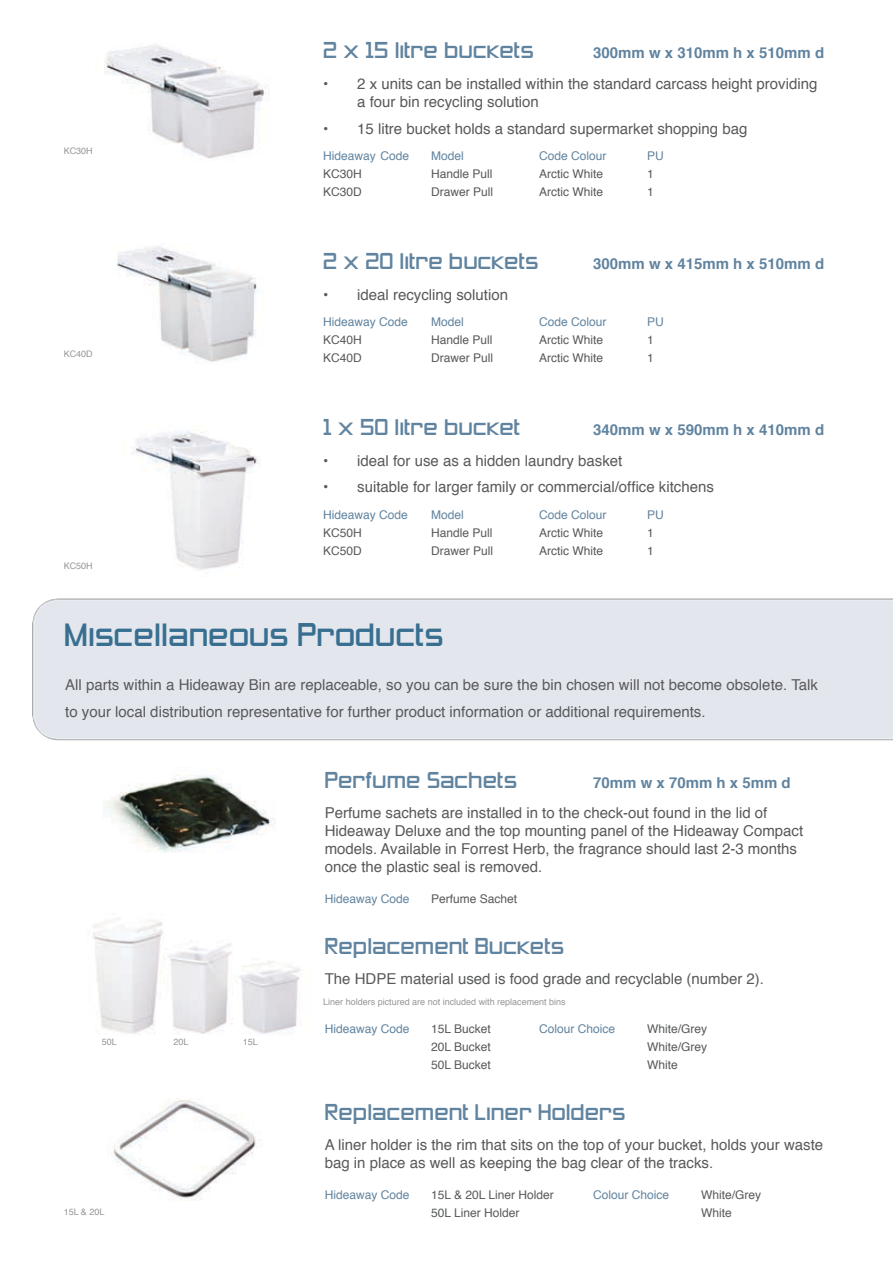
<style>
.page{position:relative;width:893px;height:1263px;background:#fff}
.page>*{position:absolute;margin:0;border:0;box-sizing:border-box;transform-origin:0 0}
.t1{font:30px "Zeroes Three";color:#386f90}
.t2{font:21px "Zeroes Three";color:#60839f}
.t3{font:15px/18px "Helvetica";color:#58595b}
.t4{font:700 15px "Helvetica";color:#60839f}
.t5{font:12px "Helvetica";color:#58595b}
.t6{font:12px "Helvetica";color:#60839f}
.t7{font:9px "Helvetica";color:#949698}
</style>
<div class="page">
<img style="left:106px;top:775px;width:169px;height:78px">
<img style="left:93px;top:918px;width:208px;height:117px">
<img style="left:113px;top:1098px;width:148px;height:103px">
<img style="left:104px;top:45px;width:165px;height:114px">
<img style="left:117px;top:246px;width:140px;height:117px">
<img style="left:131px;top:430px;width:129px;height:140px">
<p class="t7" style="left:64px;top:144px;width:31px">KC30H</p>
<p class="t7" style="left:64px;top:347px;width:31px">KC40D</p>
<p class="t7" style="left:64px;top:558px;width:31px">KC50H</p>
<h2 class="t2" style="left:323px;top:38px;width:212px">2 x 15 litre buckets</h2>
<p class="t4" style="left:593px;top:41px;width:232px">300mm w x 310mm h x 510mm d</p>
<p class="t3" style="left:357px;top:75px;width:462px;text-indent:-34px">• 2 x units can be installed within the standard carcass height providing a four bin recycling solution</p>
<p class="t3" style="left:323px;top:120px;width:426px">• 15 litre bucket holds a standard supermarket shopping bag</p>
<p class="t6" style="left:323px;top:147px;width:88px">Hideaway Code</p>
<p class="t6" style="left:431px;top:147px;width:34px">Model</p>
<p class="t6" style="left:539px;top:147px;width:69px">Code Colour</p>
<p class="t6" style="left:647px;top:147px;width:18px">PU</p>
<p class="t5" style="left:323px;top:165px;width:40px">KC30H</p>
<p class="t5" style="left:431px;top:165px;width:63px">Handle Pull</p>
<p class="t5" style="left:539px;top:165px;width:66px">Arctic White</p>
<p class="t5" style="left:647px;top:165px;width:8px">1</p>
<p class="t5" style="left:323px;top:183px;width:40px">KC30D</p>
<p class="t5" style="left:431px;top:183px;width:64px">Drawer Pull</p>
<p class="t5" style="left:539px;top:183px;width:66px">Arctic White</p>
<p class="t5" style="left:647px;top:183px;width:8px">1</p>
<h2 class="t2" style="left:323px;top:249px;width:217px">2 x 20 litre buckets</h2>
<p class="t4" style="left:593px;top:252px;width:232px">300mm w x 415mm h x 510mm d</p>
<p class="t3" style="left:323px;top:286px;width:186px">• ideal recycling solution</p>
<p class="t6" style="left:323px;top:313px;width:86px">Hideaway Code</p>
<p class="t6" style="left:431px;top:313px;width:34px">Model</p>
<p class="t6" style="left:539px;top:313px;width:69px">Code Colour</p>
<p class="t6" style="left:647px;top:313px;width:18px">PU</p>
<p class="t5" style="left:323px;top:331px;width:40px">KC40H</p>
<p class="t5" style="left:431px;top:331px;width:63px">Handle Pull</p>
<p class="t5" style="left:539px;top:331px;width:66px">Arctic White</p>
<p class="t5" style="left:647px;top:331px;width:8px">1</p>
<p class="t5" style="left:323px;top:349px;width:40px">KC40D</p>
<p class="t5" style="left:431px;top:349px;width:64px">Drawer Pull</p>
<p class="t5" style="left:539px;top:349px;width:66px">Arctic White</p>
<p class="t5" style="left:647px;top:349px;width:8px">1</p>
<h2 class="t2" style="left:323px;top:415px;width:199px">1 x 50 litre bucket</h2>
<p class="t4" style="left:593px;top:418px;width:232px">340mm w x 590mm h x 410mm d</p>
<p class="t3" style="left:323px;top:452px;width:301px">• ideal for use as a hidden laundry basket</p>
<p class="t3" style="left:323px;top:478px;width:392px">• suitable for larger family or commercial/office kitchens</p>
<p class="t6" style="left:323px;top:505px;width:86px">Hideaway Code</p>
<p class="t6" style="left:431px;top:505px;width:34px">Model</p>
<p class="t6" style="left:539px;top:505px;width:69px">Code Colour</p>
<p class="t6" style="left:647px;top:505px;width:18px">PU</p>
<p class="t5" style="left:323px;top:523px;width:40px">KC50H</p>
<p class="t5" style="left:431px;top:523px;width:63px">Handle Pull</p>
<p class="t5" style="left:539px;top:523px;width:66px">Arctic White</p>
<p class="t5" style="left:647px;top:523px;width:8px">1</p>
<p class="t5" style="left:323px;top:541px;width:40px">KC50D</p>
<p class="t5" style="left:431px;top:541px;width:64px">Drawer Pull</p>
<p class="t5" style="left:539px;top:541px;width:66px">Arctic White</p>
<p class="t5" style="left:647px;top:541px;width:8px">1</p>
<h1 class="t1" style="left:64px;top:617px;width:381px">Miscellaneous Products</h1>
<p class="t3" style="left:65px;top:671px;width:754px;line-height:27px">All parts within a Hideaway Bin are replaceable, so you can be sure the bin chosen will not become obsolete. Talk to your local distribution representative for further product information or additional requirements.</p>
<p class="t7" style="left:102px;top:1034px;width:17px">50L</p>
<p class="t7" style="left:173px;top:1034px;width:17px">20L</p>
<p class="t7" style="left:243px;top:1034px;width:17px">15L</p>
<p class="t7" style="left:64px;top:1204px;width:42px">15L &amp; 20L</p>
<h2 class="t2" style="left:325px;top:768px;width:194px">Perfume Sachets</h2>
<p class="t4" style="left:593px;top:770px;width:199px">70mm w x 70mm h x 5mm d</p>
<p class="t3" style="left:325px;top:804px;width:480px">Perfume sachets are installed in to the check-out found in the lid of Hideaway Deluxe and the top mounting panel of the Hideaway Compact models. Available in Forrest Herb, the fragrance should last 2-3 months once the plastic seal is removed.</p>
<p class="t6" style="left:325px;top:890px;width:86px">Hideaway Code</p>
<p class="t5" style="left:431px;top:890px;width:88px">Perfume Sachet</p>
<h2 class="t2" style="left:325px;top:934px;width:241px">Replacement Buckets</h2>
<p class="t3" style="left:325px;top:970px;width:441px">The HDPE material used is food grade and recyclable (number 2).</p>
<p class="t6" style="left:325px;top:1019px;width:86px">Hideaway Code</p>
<p class="t5" style="left:431px;top:1019px;width:61px">15L Bucket</p>
<p class="t6" style="left:539px;top:1019px;width:78px">Colour Choice</p>
<p class="t5" style="left:647px;top:1019px;width:62px">White/Grey</p>
<p class="t5" style="left:431px;top:1037px;width:61px">20L Bucket</p>
<p class="t5" style="left:647px;top:1037px;width:62px">White/Grey</p>
<p class="t5" style="left:431px;top:1055px;width:61px">50L Bucket</p>
<p class="t5" style="left:647px;top:1055px;width:32px">White</p>
<h2 class="t2" style="left:325px;top:1100px;width:302px">Replacement Liner Holders</h2>
<p class="t3" style="left:325px;top:1136px;width:500px">A liner holder is the rim that sits on the top of your bucket, holds your waste bag in place as well as keeping the bag clear of the tracks.</p>
<p class="t6" style="left:325px;top:1185px;width:86px">Hideaway Code</p>
<p class="t5" style="left:431px;top:1185px;width:124px">15L &amp; 20L Liner Holder</p>
<p class="t6" style="left:593px;top:1185px;width:78px">Colour Choice</p>
<p class="t5" style="left:701px;top:1185px;width:62px">White/Grey</p>
<p class="t5" style="left:431px;top:1203px;width:90px">50L Liner Holder</p>
<p class="t5" style="left:701px;top:1203px;width:32px">White</p>
<p class="t7" style="left:323px;top:994px;width:244px">Liner holders pictured are not included with replacement bins</p>
</div>
